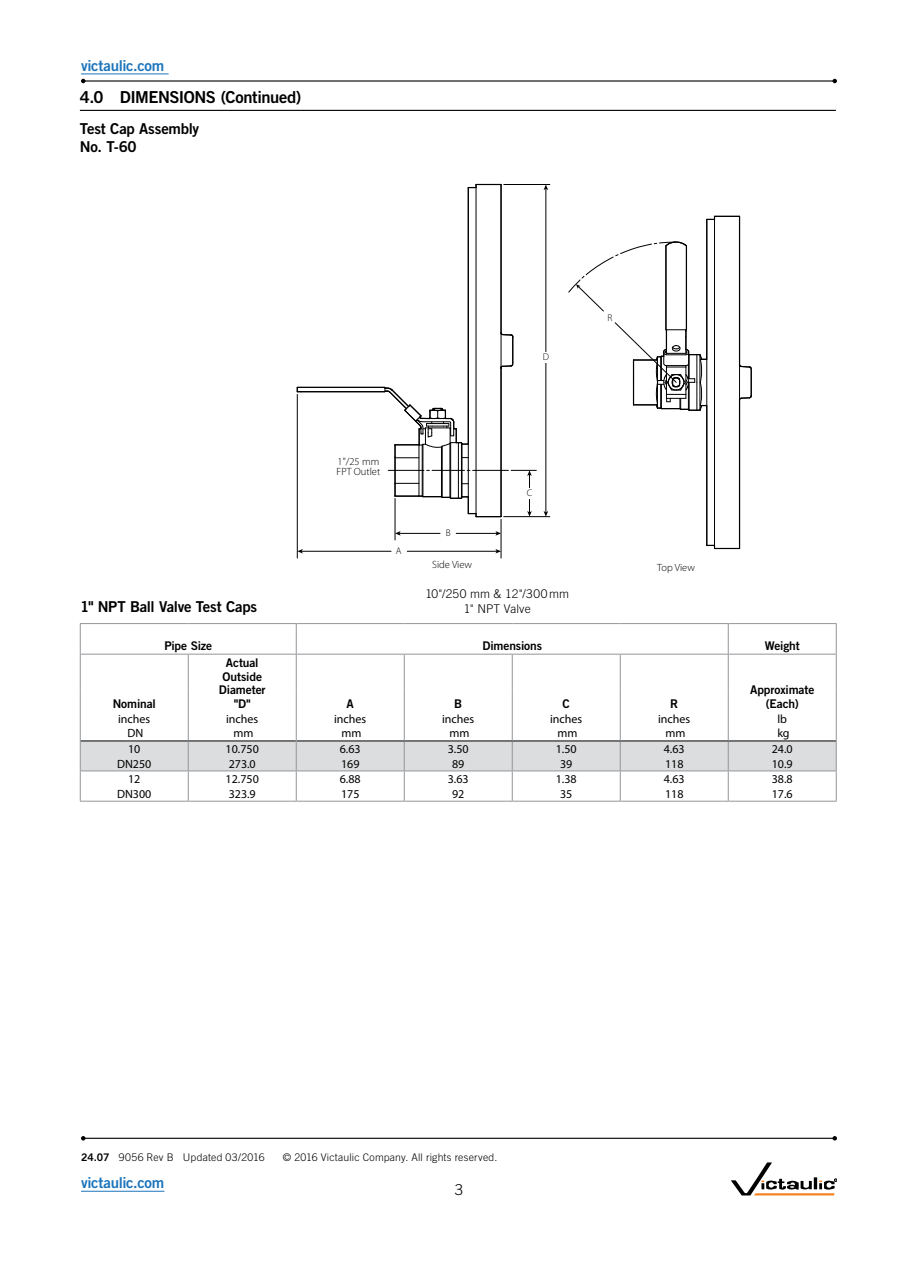
<style>
.page{position:relative;width:918px;height:1263px;background:#fff}
.page>*{position:absolute;margin:0;border:0;box-sizing:border-box;transform-origin:0 0}
.t1{font:16.5px "Trade Gothic LT Std Bd 2";letter-spacing:-.025em;color:#000}
.t2{font:15px/18px "Trade Gothic LT Std Bd 2";letter-spacing:-.02em;color:#000}
.t3{font:15px "Trade Gothic LT Std Bd 2";letter-spacing:-.02em;color:#1c75bc}
.t4{font:300 15px "Trade Gothic LT Std";color:#000}
.t5{font:12px/13.5px "Myriad Pro";color:#000;text-align:center}
.t6{font:12px/13.5px "Trade Gothic LT Std Bd 2";letter-spacing:-.01em;color:#000;text-align:center}
.t7{font:300 12px/15.8px "Trade Gothic LT Std";letter-spacing:.005em;color:#000;text-align:center}
.t8{font:300 10.5px "Trade Gothic LT Std";letter-spacing:.02em;color:#000}
.t9{font:300 10.5px/10.5px "Myriad Pro";color:#000}
.t10{font:300 9.75px "Myriad Pro";color:#000}
.s1{font-family:"Trade Gothic LT Std Bd 2";font-weight:400}
</style>
<div class="page">
<hr style="left:81px;top:1191px;width:83px;height:1px;background:#1c75bc">
<hr style="left:80px;top:110px;width:756px;height:1px;background:#000">
<hr style="left:296px;top:654px;width:1px;height:35px;background:#939598">
<hr style="left:404px;top:654px;width:1px;height:35px;background:#939598">
<hr style="left:512px;top:654px;width:1px;height:35px;background:#939598">
<hr style="left:620px;top:654px;width:1px;height:35px;background:#939598">
<hr style="left:296px;top:623px;width:108px;height:1px;background:#939598">
<hr style="left:296px;top:624px;width:1px;height:30px;background:#939598">
<hr style="left:404px;top:623px;width:108px;height:1px;background:#939598">
<hr style="left:512px;top:623px;width:108px;height:1px;background:#939598">
<hr style="left:620px;top:623px;width:108px;height:1px;background:#939598">
<hr style="left:296px;top:654px;width:108px;height:1px;background:#939598">
<hr style="left:404px;top:654px;width:108px;height:1px;background:#939598">
<hr style="left:512px;top:654px;width:108px;height:1px;background:#939598">
<hr style="left:620px;top:654px;width:108px;height:1px;background:#939598">
<hr style="left:728px;top:654px;width:109px;height:1px;background:#939598">
<hr style="left:728px;top:654px;width:1px;height:35px;background:#939598">
<hr style="left:836px;top:654px;width:1px;height:35px;background:#939598">
<hr style="left:80px;top:623px;width:108px;height:1px;background:#939598">
<hr style="left:80px;top:624px;width:1px;height:30px;background:#939598">
<hr style="left:188px;top:623px;width:108px;height:1px;background:#939598">
<hr style="left:80px;top:654px;width:1px;height:35px;background:#939598">
<hr style="left:80px;top:654px;width:108px;height:1px;background:#939598">
<hr style="left:188px;top:654px;width:108px;height:1px;background:#939598">
<hr style="left:188px;top:654px;width:1px;height:35px;background:#939598">
<hr style="left:188px;top:801px;width:108px;height:1px;background:#939598">
<hr style="left:296px;top:801px;width:108px;height:1px;background:#939598">
<hr style="left:80px;top:801px;width:108px;height:1px;background:#939598">
<hr style="left:404px;top:801px;width:108px;height:1px;background:#939598">
<hr style="left:512px;top:801px;width:108px;height:1px;background:#939598">
<hr style="left:620px;top:801px;width:108px;height:1px;background:#939598">
<hr style="left:728px;top:801px;width:109px;height:1px;background:#939598">
<hr style="left:728px;top:623px;width:109px;height:1px;background:#939598">
<hr style="left:728px;top:624px;width:1px;height:30px;background:#939598">
<hr style="left:836px;top:624px;width:1px;height:30px;background:#939598">
<svg style="left:80px;top:689px;width:757px;height:112px"></svg>
<hr style="left:546px;top:188px;width:1px;height:325px;background:#000">
<svg style="left:544px;top:185px;width:4px;height:5px"></svg>
<svg style="left:544px;top:511px;width:4px;height:5px"></svg>
<div style="left:543px;top:352px;width:7px;height:10px;background:#fff"></div>
<hr style="left:504px;top:516px;width:46px;height:1px;background:#000">
<hr style="left:504px;top:184px;width:46px;height:1px;background:#000">
<svg style="left:297px;top:184px;width:239px;height:333px"></svg>
<hr style="left:399px;top:533px;width:41px;height:1px;background:#000">
<svg style="left:396px;top:531px;width:5px;height:5px"></svg>
<hr style="left:456px;top:533px;width:41px;height:1px;background:#000">
<svg style="left:495px;top:531px;width:6px;height:5px"></svg>
<hr style="left:395px;top:498px;width:1px;height:42px;background:#000">
<hr style="left:301px;top:551px;width:90px;height:1px;background:#000">
<svg style="left:298px;top:549px;width:5px;height:4px"></svg>
<hr style="left:407px;top:551px;width:90px;height:1px;background:#000">
<svg style="left:495px;top:549px;width:6px;height:4px"></svg>
<hr style="left:297px;top:394px;width:1px;height:164px;background:#000">
<hr style="left:501px;top:519px;width:1px;height:39px;background:#000">
<svg style="left:568px;top:216px;width:184px;height:333px"></svg>
<hr style="left:83px;top:80px;width:752px;height:2px;background:#000">
<svg style="left:81px;top:79px;width:5px;height:4px"></svg>
<svg style="left:832px;top:79px;width:5px;height:4px"></svg>
<svg style="left:731px;top:1162px;width:106px;height:33px"></svg>
<hr style="left:81px;top:74px;width:88px;height:1px;background:#1c75bc">
<hr style="left:83px;top:1138px;width:752px;height:1px;background:#000">
<svg style="left:81px;top:1136px;width:5px;height:4px"></svg>
<svg style="left:832px;top:1136px;width:5px;height:4px"></svg>
<p class="t3" style="left:81px;top:56px;width:85px">victaulic.com</p>
<h1 class="t1" style="left:80px;top:87px;width:223px">4.0 DIMENSIONS (Continued)</h1>
<p class="t2" style="left:80px;top:119px;width:121px">Test Cap Assembly<br>No. T-60</p>
<p class="t2" style="left:80px;top:597px;width:178px">1" NPT Ball Valve Test Caps</p>
<p class="t10" style="left:543px;top:352px;width:8px">D</p>
<p class="t10" style="left:607px;top:312px;width:6px">R</p>
<p class="t9" style="left:337px;top:456px;width:45px">1"/25 mm<br>FPT Outlet</p>
<p class="t10" style="left:396px;top:545px;width:7px">A</p>
<p class="t10" style="left:446px;top:527px;width:6px">B</p>
<p class="t10" style="left:527px;top:487px;width:7px">C</p>
<p class="t9" style="left:432px;top:559px;width:41px">Side View</p>
<p class="t9" style="left:657px;top:562px;width:39px">Top View</p>
<p class="t7" style="left:425px;top:585px;width:145px">10"/250 mm &amp; 12"/300 mm<br>1" NPT Valve</p>
<p class="t6" style="left:113px;top:696px;width:45px">Nominal</p>
<p class="t6" style="left:164px;top:639px;width:49px">Pipe Size</p>
<p class="t6" style="left:482px;top:639px;width:61px">Dimensions</p>
<p class="t6" style="left:765px;top:639px;width:37px">Weight</p>
<p class="t6" style="left:219px;top:656px;width:48px">Actual<br>Outside<br>Diameter "D"</p>
<p class="t6" style="left:750px;top:683px;width:66px">Approximate</p>
<p class="t6" style="left:347px;top:696px;width:9px">A</p>
<p class="t6" style="left:454px;top:696px;width:10px">B</p>
<p class="t6" style="left:563px;top:696px;width:9px">C</p>
<p class="t6" style="left:670px;top:696px;width:10px">R</p>
<p class="t6" style="left:766px;top:696px;width:35px">(Each)</p>
<p class="t5" style="left:118px;top:712px;width:34px">inches<br>DN</p>
<p class="t5" style="left:226px;top:712px;width:34px">inches mm</p>
<p class="t5" style="left:334px;top:712px;width:34px">inches mm</p>
<p class="t5" style="left:442px;top:712px;width:34px">inches mm</p>
<p class="t5" style="left:550px;top:712px;width:34px">inches mm</p>
<p class="t5" style="left:658px;top:712px;width:34px">inches mm</p>
<p class="t5" style="left:777px;top:712px;width:14px;text-align:left">lb kg</p>
<p class="t5" style="left:128px;top:742px;width:14px">10</p>
<p class="t5" style="left:226px;top:742px;width:35px">10.750</p>
<p class="t5" style="left:340px;top:742px;width:22px">6.63</p>
<p class="t5" style="left:448px;top:742px;width:22px">3.50</p>
<p class="t5" style="left:556px;top:742px;width:22px">1.50</p>
<p class="t5" style="left:664px;top:742px;width:22px">4.63</p>
<p class="t5" style="left:772px;top:742px;width:22px">24.0</p>
<p class="t5" style="left:117px;top:757px;width:36px">DN250</p>
<p class="t5" style="left:229px;top:757px;width:29px">273.0</p>
<p class="t5" style="left:341px;top:757px;width:20px">169</p>
<p class="t5" style="left:452px;top:757px;width:14px">89</p>
<p class="t5" style="left:560px;top:757px;width:14px">39</p>
<p class="t5" style="left:665px;top:757px;width:20px">118</p>
<p class="t5" style="left:772px;top:757px;width:22px">10.9</p>
<p class="t5" style="left:128px;top:772px;width:14px">12</p>
<p class="t5" style="left:226px;top:772px;width:35px">12.750</p>
<p class="t5" style="left:340px;top:772px;width:22px">6.88</p>
<p class="t5" style="left:448px;top:772px;width:22px">3.63</p>
<p class="t5" style="left:556px;top:772px;width:22px">1.38</p>
<p class="t5" style="left:664px;top:772px;width:22px">4.63</p>
<p class="t5" style="left:772px;top:772px;width:22px">38.8</p>
<p class="t5" style="left:117px;top:787px;width:36px">DN300</p>
<p class="t5" style="left:229px;top:787px;width:29px">323.9</p>
<p class="t5" style="left:341px;top:787px;width:20px">175</p>
<p class="t5" style="left:452px;top:787px;width:14px">92</p>
<p class="t5" style="left:560px;top:787px;width:14px">35</p>
<p class="t5" style="left:665px;top:787px;width:20px">118</p>
<p class="t5" style="left:772px;top:787px;width:22px">17.6</p>
<p class="t8" style="left:81px;top:1151px;width:185px"><span class="s1">24.07</span> 9056 Rev B Updated 03/2016</p>
<p class="t8" style="left:283px;top:1151px;width:216px">© 2016 Victaulic Company. All rights reserved.</p>
<p class="t3" style="left:81px;top:1173px;width:85px">victaulic.com</p>
<p class="t4" style="left:455px;top:1181px;width:10px">3</p>
</div>
